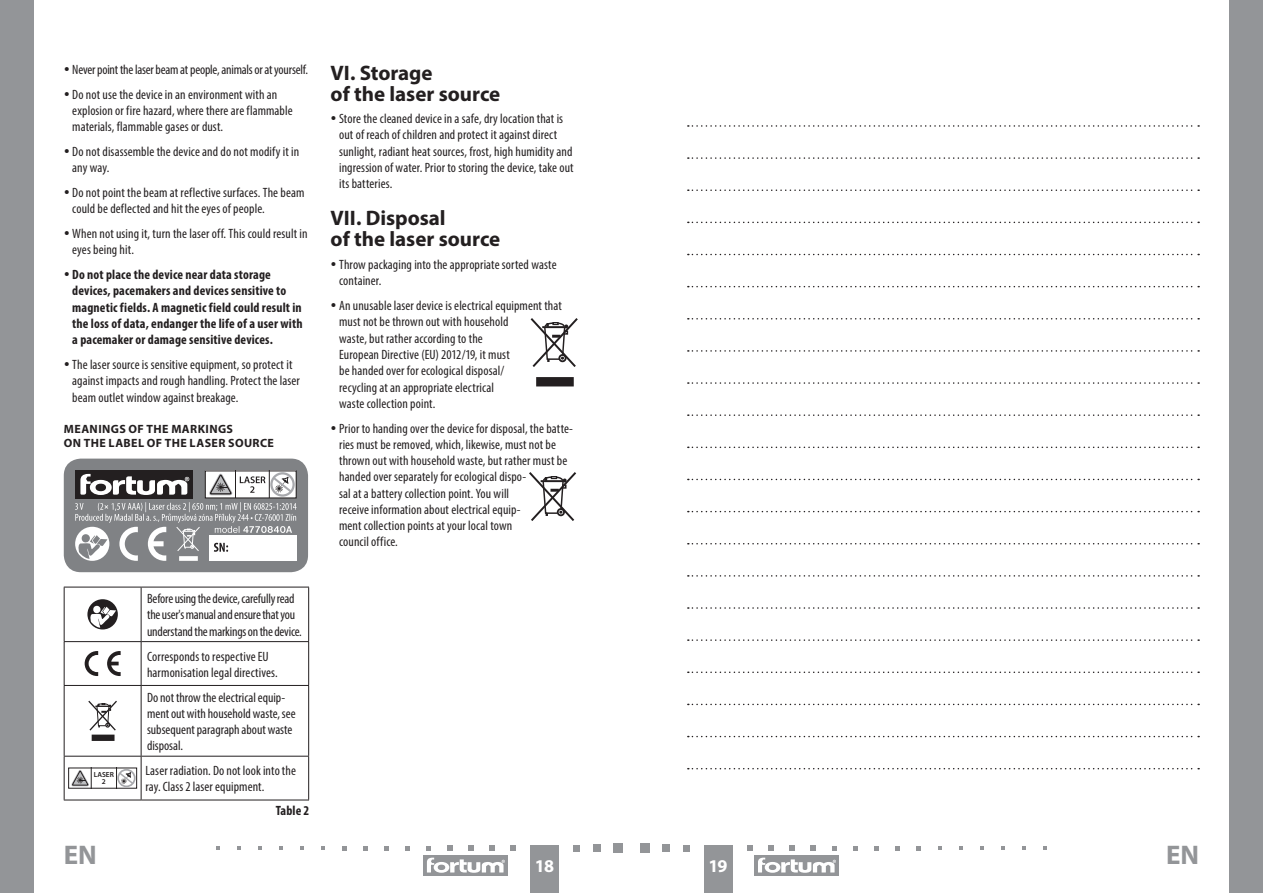
<style>
.page{position:relative;width:1263px;height:893px;background:#fff}
.page>*{position:absolute;margin:0;border:0;box-sizing:border-box;transform-origin:0 0}
.t1{font:700 27px "Myriad Pro";color:#939598}
.oddíl{font:700 21px/21px "Myriad Pro";color:#231f20}
.t2{font:700 18px "Myriad Pro";color:#fff}
.Normální{font:condensed 13.5px/16.2px "Myriad Pro";letter-spacing:.005em;color:#231f20}
.Normální-2{font:700 condensed 13.5px/16.2px "Myriad Pro";letter-spacing:.01em;color:#231f20}
.Normální-3{font:condensed 13.5px/16.2px "Myriad Pro";letter-spacing:-.02em;color:#231f20}
.Normální-4{font:condensed 13.5px "Myriad Pro";letter-spacing:-.015em;color:#231f20}
.subtitulek{font:700 12px/14.4px "Myriad Pro";letter-spacing:.035em;color:#231f20}
.t3{font:600 7.35px/7.2px "Myriad Pro";color:#231f20;text-align:center}
</style>
<div class="page">
<div style="left:0;top:0;width:34px;height:893px;background:#939598"></div>
<div style="left:1229px;top:0;width:34px;height:893px;background:#939598"></div>
<div style="left:704px;top:844px;width:29px;height:49px;background:#939598"></div>
<div style="left:530px;top:844px;width:28px;height:49px;background:#939598"></div>
<div style="left:640px;top:843px;width:9px;height:10px;background:#939598"></div>
<div style="left:662px;top:844px;width:8px;height:8px;background:#939598"></div>
<div style="left:683px;top:845px;width:7px;height:6px;background:#939598"></div>
<svg style="left:747px;top:845px;width:6px;height:6px"></svg>
<svg style="left:768px;top:845px;width:6px;height:6px"></svg>
<svg style="left:789px;top:845px;width:6px;height:6px"></svg>
<svg style="left:811px;top:845px;width:5px;height:6px"></svg>
<svg style="left:832px;top:846px;width:5px;height:4px"></svg>
<svg style="left:853px;top:846px;width:5px;height:4px"></svg>
<svg style="left:874px;top:846px;width:5px;height:4px"></svg>
<svg style="left:895px;top:846px;width:5px;height:4px"></svg>
<svg style="left:916px;top:846px;width:5px;height:4px"></svg>
<svg style="left:938px;top:846px;width:4px;height:4px"></svg>
<svg style="left:959px;top:846px;width:4px;height:4px"></svg>
<svg style="left:980px;top:846px;width:4px;height:4px"></svg>
<svg style="left:1001px;top:846px;width:4px;height:4px"></svg>
<svg style="left:1022px;top:846px;width:4px;height:4px"></svg>
<svg style="left:1043px;top:846px;width:4px;height:4px"></svg>
<div style="left:614px;top:843px;width:9px;height:10px;background:#939598"></div>
<div style="left:593px;top:844px;width:8px;height:8px;background:#939598"></div>
<svg style="left:573px;top:845px;width:6px;height:6px"></svg>
<svg style="left:510px;top:845px;width:6px;height:6px"></svg>
<svg style="left:489px;top:845px;width:5px;height:6px"></svg>
<svg style="left:468px;top:845px;width:5px;height:6px"></svg>
<svg style="left:447px;top:845px;width:5px;height:6px"></svg>
<svg style="left:426px;top:846px;width:5px;height:4px"></svg>
<svg style="left:405px;top:846px;width:5px;height:4px"></svg>
<svg style="left:384px;top:846px;width:5px;height:4px"></svg>
<svg style="left:363px;top:846px;width:5px;height:4px"></svg>
<svg style="left:342px;top:846px;width:5px;height:4px"></svg>
<svg style="left:321px;top:846px;width:4px;height:4px"></svg>
<svg style="left:300px;top:846px;width:4px;height:4px"></svg>
<svg style="left:279px;top:846px;width:4px;height:4px"></svg>
<svg style="left:258px;top:846px;width:4px;height:4px"></svg>
<svg style="left:237px;top:846px;width:4px;height:4px"></svg>
<svg style="left:216px;top:846px;width:4px;height:4px"></svg>
<div style="left:423px;top:855px;width:84px;height:20px;background:#939598"></div>
<svg style="left:427px;top:858px;width:78px;height:15px"></svg>
<div style="left:754px;top:855px;width:84px;height:20px;background:#939598"></div>
<svg style="left:758px;top:858px;width:78px;height:15px"></svg>
<svg style="left:688px;top:125px;width:511px;height:2px"></svg>
<svg style="left:688px;top:157px;width:511px;height:2px"></svg>
<svg style="left:688px;top:189px;width:511px;height:2px"></svg>
<svg style="left:688px;top:222px;width:511px;height:1px"></svg>
<svg style="left:688px;top:254px;width:511px;height:1px"></svg>
<svg style="left:688px;top:286px;width:511px;height:1px"></svg>
<svg style="left:688px;top:318px;width:511px;height:2px"></svg>
<svg style="left:688px;top:350px;width:511px;height:2px"></svg>
<svg style="left:688px;top:382px;width:511px;height:2px"></svg>
<svg style="left:688px;top:414px;width:511px;height:2px"></svg>
<svg style="left:688px;top:447px;width:511px;height:1px"></svg>
<svg style="left:688px;top:479px;width:511px;height:1px"></svg>
<svg style="left:688px;top:511px;width:511px;height:1px"></svg>
<svg style="left:688px;top:543px;width:511px;height:1px"></svg>
<svg style="left:688px;top:575px;width:511px;height:2px"></svg>
<svg style="left:688px;top:607px;width:511px;height:2px"></svg>
<svg style="left:688px;top:639px;width:511px;height:2px"></svg>
<svg style="left:688px;top:671px;width:511px;height:2px"></svg>
<svg style="left:688px;top:704px;width:511px;height:1px"></svg>
<svg style="left:688px;top:736px;width:511px;height:1px"></svg>
<svg style="left:688px;top:768px;width:511px;height:1px"></svg>
<div style="left:64px;top:459px;width:244px;height:113px;background:#808285;border-radius:17px"></div>
<div style="left:75px;top:470px;width:118px;height:28px;background:#231f20"></div>
<svg style="left:75px;top:471px;width:222px;height:90px"></svg>
<hr style="left:64px;top:587px;width:77px;height:1px;background:#231f20">
<hr style="left:64px;top:587px;width:1px;height:54px;background:#231f20">
<hr style="left:141px;top:587px;width:168px;height:1px;background:#231f20">
<hr style="left:141px;top:587px;width:1px;height:54px;background:#231f20">
<hr style="left:308px;top:587px;width:1px;height:54px;background:#231f20">
<hr style="left:64px;top:641px;width:77px;height:1px;background:#231f20">
<hr style="left:64px;top:642px;width:1px;height:43px;background:#231f20">
<hr style="left:141px;top:641px;width:168px;height:1px;background:#231f20">
<hr style="left:141px;top:642px;width:1px;height:43px;background:#231f20">
<hr style="left:308px;top:642px;width:1px;height:43px;background:#231f20">
<hr style="left:64px;top:685px;width:77px;height:1px;background:#231f20">
<hr style="left:64px;top:686px;width:1px;height:70px;background:#231f20">
<hr style="left:141px;top:685px;width:168px;height:1px;background:#231f20">
<hr style="left:141px;top:686px;width:1px;height:70px;background:#231f20">
<hr style="left:308px;top:686px;width:1px;height:70px;background:#231f20">
<hr style="left:64px;top:756px;width:77px;height:1px;background:#231f20">
<hr style="left:64px;top:756px;width:1px;height:44px;background:#231f20">
<hr style="left:141px;top:756px;width:168px;height:1px;background:#231f20">
<hr style="left:141px;top:756px;width:1px;height:44px;background:#231f20">
<hr style="left:308px;top:756px;width:1px;height:44px;background:#231f20">
<hr style="left:64px;top:800px;width:77px;height:1px;background:#231f20">
<hr style="left:141px;top:800px;width:168px;height:1px;background:#231f20">
<svg style="left:87px;top:599px;width:31px;height:30px"></svg>
<svg style="left:85px;top:651px;width:13px;height:25px"></svg>
<svg style="left:107px;top:651px;width:14px;height:25px"></svg>
<svg style="left:88px;top:700px;width:29px;height:31px"></svg>
<div style="left:92px;top:735px;width:23px;height:6px;background:#231f20"></div>
<div style="left:68px;top:768px;width:69px;height:21px;border:1px solid #231f20"></div>
<div style="left:117px;top:769px;width:19px;height:18px;border:2px solid #a8a9ad;border-radius:50%"></div>
<svg style="left:71px;top:768px;width:64px;height:20px"></svg>
<svg style="left:530px;top:318px;width:48px;height:49px"></svg>
<div style="left:536px;top:377px;width:38px;height:9px;background:#231f20"></div>
<svg style="left:529px;top:472px;width:47px;height:49px"></svg>
<p class="Normální-4" style="left:72px;top:61px;width:237px">Never point the laser beam at people, animals or at yourself.</p>
<p class="Normální" style="left:72px;top:86px;width:222px">Do not use the device in an environment with an explosion or fire hazard, where there are flammable materials, flammable gases or dust.</p>
<p class="Normální" style="left:72px;top:143px;width:228px">Do not disassemble the device and do not modify it in any way.</p>
<p class="Normální" style="left:72px;top:184px;width:234px">Do not point the beam at reflective surfaces. The beam could be deflected and hit the eyes of people.</p>
<p class="Normální" style="left:72px;top:225px;width:237px">When not using it, turn the laser off. This could result in eyes being hit.</p>
<p class="Normální-2" style="left:72px;top:266px;width:232px">Do not place the device near data storage devices, pacemakers and devices sensitive to magnetic fields. A magnetic field could result in the loss of data, endanger the life of a user with a pacemaker or damage sensitive devices.</p>
<p class="Normální" style="left:72px;top:356px;width:229px">The laser source is sensitive equipment, so protect it against impacts and rough handling. Protect the laser beam outlet window against breakage.</p>
<p class="subtitulek" style="left:64px;top:421px;width:212px">MEANINGS OF THE MARKINGS<br>ON THE LABEL OF THE LASER SOURCE</p>
<p class="Normální-3" style="left:147px;top:590px;width:156px">Before using the device, carefully read the user's manual and ensure that you understand the markings on the device.</p>
<p class="Normální" style="left:147px;top:648px;width:132px">Corresponds to respective EU harmonisation legal directives.</p>
<p class="Normální" style="left:147px;top:689px;width:150px">Do not throw the electrical equip&shy;ment out with household waste, see subsequent paragraph about waste disposal.</p>
<p class="t3" style="left:94px;top:771px;width:22px">LASER<br>2</p>
<p class="Normální" style="left:145px;top:762px;width:152px">Laser radiation. Do not look into the ray. Class 2 laser equipment.</p>
<p class="Normální-2" style="left:276px;top:802px;width:35px">Table 2</p>
<p class="oddíl" style="left:331px;top:61px;width:171px">VI. Storage<br>of the laser source</p>
<p class="Normální" style="left:339px;top:110px;width:236px">Store the cleaned device in a safe, dry location that is out of reach of children and protect it against direct sunlight, radiant heat sources, frost, high humidity and ingression of water. Prior to storing the device, take out its batteries.</p>
<p class="oddíl" style="left:331px;top:207px;width:171px">VII. Disposal<br>of the laser source</p>
<p class="Normální" style="left:339px;top:256px;width:219px">Throw packaging into the appropriate sorted waste container.</p>
<p class="Normální" style="left:339px;top:297px;width:224px">An unusable laser device is electrical equipment that must not be thrown out with household<br>waste, but rather according to the<br>European Directive (EU) 2012/19, it must<br>be handed over for ecological disposal/<br>recycling at an appropriate electrical<br>waste collection point.</p>
<p class="Normální" style="left:339px;top:420px;width:235px">Prior to handing over the device for disposal, the batte&shy;ries must be removed, which, likewise, must not be thrown out with household waste, but rather must be handed over separately for ecological dispo-<br>sal at a battery collection point. You will<br>receive information about electrical equip-<br>ment collection points at your local town<br>council office.</p>
<h1 class="t1" style="left:64px;top:837px;width:35px">EN</h1>
<h1 class="t1" style="left:1166px;top:837px;width:35px">EN</h1>
<h3 class="t2" style="left:535px;top:855px;width:21px">18</h3>
<h3 class="t2" style="left:709px;top:855px;width:21px">19</h3>
</div>
